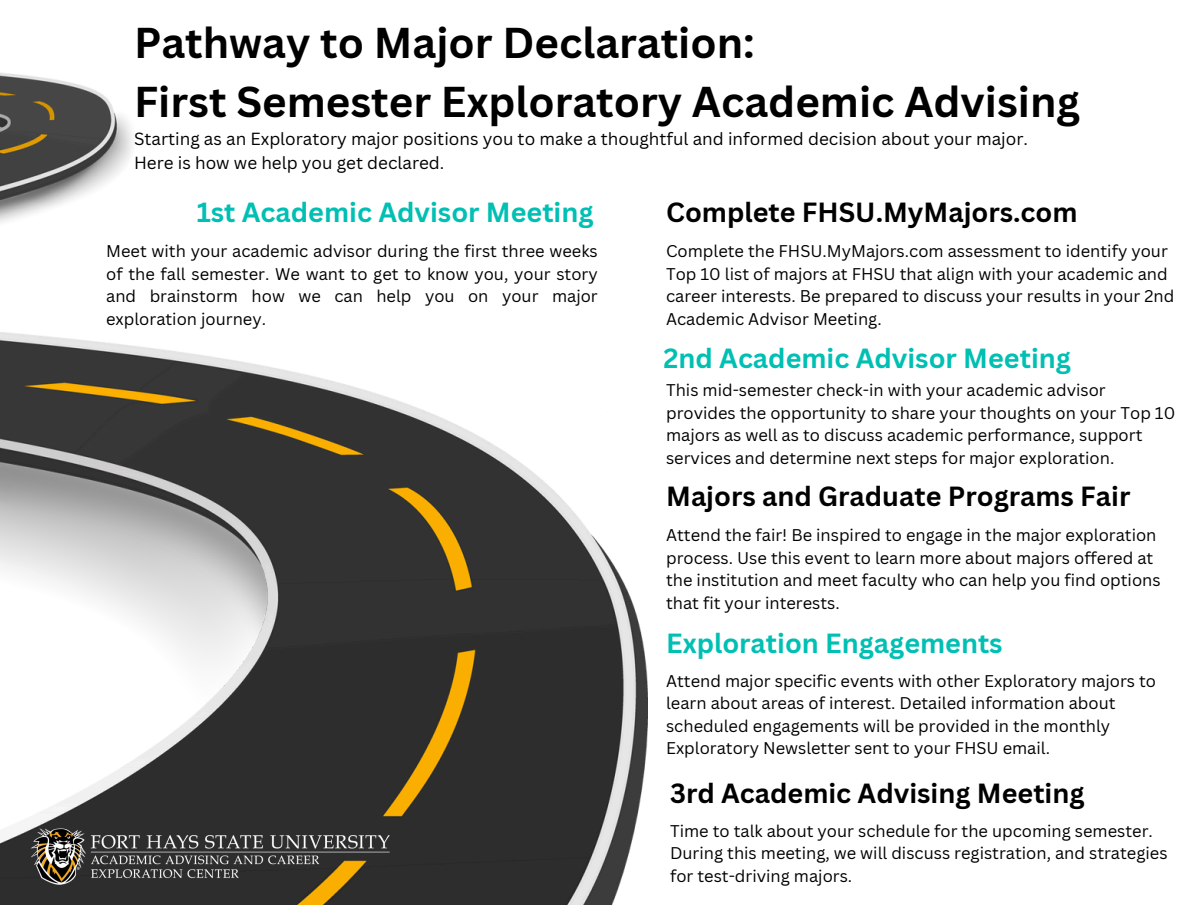
<style>
.page{position:relative;width:1188px;height:918px;background:#fff}
.page>*{position:absolute;margin:0;border:0;box-sizing:border-box;transform-origin:0 0}
.t1{font:700 42px/58.5px "Canva Sans";color:#000}
.t2{font:700 27px "Canva Sans";color:#000}
.t3{font:700 27px "Canva Sans";color:#00bfb3}
.t4{font:17.1px/23.9px "Canva Sans";color:#000}
.t5{font:16.5px/22.5px "Canva Sans";color:#000}
</style>
<div class="page">
<img style="left:0;top:72px;width:648px;height:833px">
<img style="left:29px;top:826px;width:366px;height:60px">
<p class="t1" style="left:134px;top:13px;width:948px">Pathway to Major Declaration:<br>First Semester Exploratory Academic Advising</p>
<p class="t4" style="left:134px;top:126px;width:895px">Starting as an Exploratory major positions you to make a thoughtful and informed decision about your major.<br>Here is how we help you get declared.</p>
<h2 class="t3" style="left:197px;top:193px;width:398px">1st Academic Advisor Meeting</h2>
<p class="t5" style="left:106px;top:240px;width:493px;text-align:justify">Meet with your academic advisor during the first three weeks of the fall semester. We want to get to know you, your story and brainstorm how we can help you on your major exploration journey.</p>
<p class="t2" style="left:666px;top:193px;width:413px">Complete FHSU.MyMajors.com</p>
<h2 class="t5" style="left:666px;top:240px;width:510px">Complete the FHSU.MyMajors.com assessment to identify your Top 10 list of majors at FHSU that align with your academic and career interests. Be prepared to discuss your results in your 2nd Academic Advisor Meeting.</h2>
<p class="t3" style="left:663px;top:339px;width:409px">2nd Academic Advisor Meeting</p>
<h2 class="t5" style="left:666px;top:378px;width:511px">This mid-semester check-in with your academic advisor provides the opportunity to share your thoughts on your Top 10 majors as well as to discuss academic performance, support services and determine next steps for major exploration.</h2>
<p class="t2" style="left:666px;top:478px;width:466px">Majors and Graduate Programs Fair</p>
<h2 class="t5" style="left:666px;top:524px;width:496px">Attend the fair! Be inspired to engage in the major exploration process. Use this event to learn more about majors offered at the institution and meet faculty who can help you find options that fit your interests.</h2>
<p class="t3" style="left:666px;top:624px;width:338px">Exploration Engagements</p>
<h2 class="t5" style="left:666px;top:669px;width:491px">Attend major specific events with other Exploratory majors to learn about areas of interest. Detailed information about scheduled engagements will be provided in the monthly Exploratory Newsletter sent to your FHSU email.</h2>
<p class="t2" style="left:670px;top:774px;width:416px">3rd Academic Advising Meeting</p>
<h2 class="t5" style="left:670px;top:819px;width:499px">Time to talk about your schedule for the upcoming semester.<br>During this meeting, we will discuss registration, and strategies for test-driving majors.</h2>
</div>
